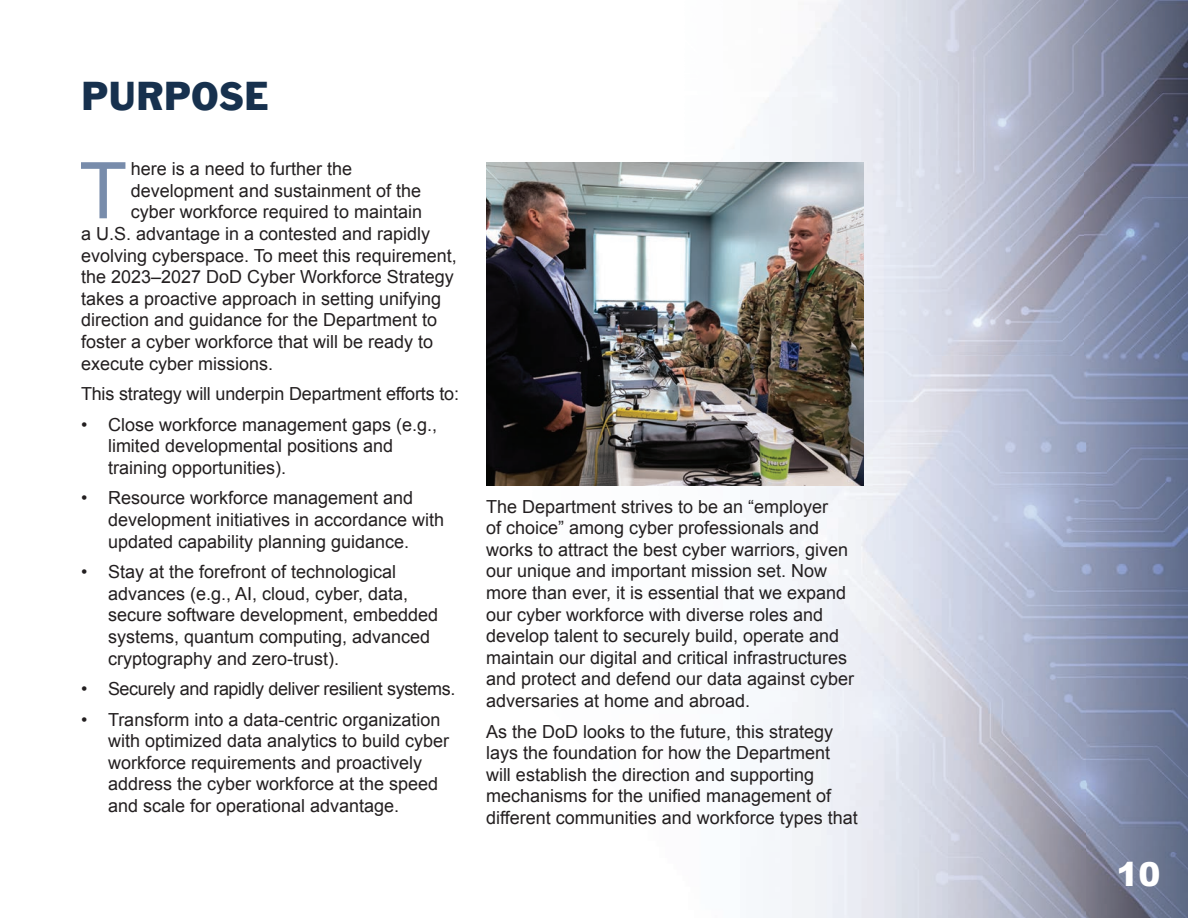
<style>
.page{position:relative;width:1188px;height:918px;background:#fff}
.page>*{position:absolute;margin:0;border:0;box-sizing:border-box;transform-origin:0 0}
.t1{font:78.3px "Arial";color:#788cab}
.t2{font:42px "Franklin Gothic";color:#17314e}
.t3{font:900 33px "Arial";color:#fff}
.t4{font:18px/21.6px "Arial";color:#231f20}
.t5{font:18px "Arial";letter-spacing:-.02em;color:#231f20}
</style>
<div class="page">
<img style="left:763px;top:0;width:425px;height:918px">
<img style="left:486px;top:162px;width:378px;height:324px">
<h2 class="t2" style="left:81px;top:70px;width:189px">PURPOSE</h2>
<h1 class="t1" style="left:79px;top:140px;width:49px">T</h1>
<p class="t4" style="left:131px;top:158px;width:223px">here is a need to further the</p>
<p class="t4" style="left:131px;top:180px;width:292px">development and sustainment of the</p>
<p class="t4" style="left:131px;top:201px;width:293px">cyber workforce required to maintain</p>
<p class="t4" style="left:81px;top:223px;width:351px">a U.S. advantage in a contested and rapidly</p>
<p class="t4" style="left:81px;top:245px;width:377px">evolving cyberspace. To meet this requirement,</p>
<p class="t4" style="left:81px;top:266px;width:374px">the 2023–2027 DoD Cyber Workforce Strategy</p>
<p class="t4" style="left:81px;top:288px;width:362px">takes a proactive approach in setting unifying</p>
<p class="t4" style="left:81px;top:309px;width:358px">direction and guidance for the Department to</p>
<p class="t4" style="left:81px;top:331px;width:354px">foster a cyber workforce that will be ready to</p>
<p class="t4" style="left:81px;top:353px;width:194px">execute cyber missions.</p>
<p class="t4" style="left:81px;top:383px;width:379px">This strategy will underpin Department efforts to:</p>
<p class="t4" style="left:108px;top:414px;width:331px;text-indent:-27px">• Close workforce management gaps (e.g., limited developmental positions and training opportunities).</p>
<p class="t4" style="left:108px;top:487px;width:338px;text-indent:-27px">• Resource workforce management and development initiatives in accordance with updated capability planning guidance.</p>
<p class="t4" style="left:108px;top:561px;width:332px;text-indent:-27px">• Stay at the forefront of technological advances (e.g., AI, cloud, cyber, data, secure software development, embedded systems, quantum computing, advanced cryptography and zero-trust).</p>
<p class="t5" style="left:81px;top:677px;width:376px">• Securely and rapidly deliver resilient systems.</p>
<p class="t4" style="left:108px;top:709px;width:343px;text-indent:-27px">• Transform into a data-centric organization with optimized data analytics to build cyber workforce requirements and proactively address the cyber workforce at the speed and scale for operational advantage.</p>
<p class="t4" style="left:486px;top:496px;width:370px">The Department strives to be an “employer<br>of choice” among cyber professionals and works to attract the best cyber warriors, given our unique and important mission set. Now more than ever, it is essential that we expand our cyber workforce with diverse roles and develop talent to securely build, operate and maintain our digital and critical infrastructures and protect and defend our data against cyber adversaries at home and abroad.</p>
<p class="t4" style="left:486px;top:721px;width:373px">As the DoD looks to the future, this strategy lays the foundation for how the Department will establish the direction and supporting mechanisms for the unified management of different communities and workforce types that</p>
<h3 class="t3" style="left:1117px;top:851px;width:46px">10</h3>
</div>
